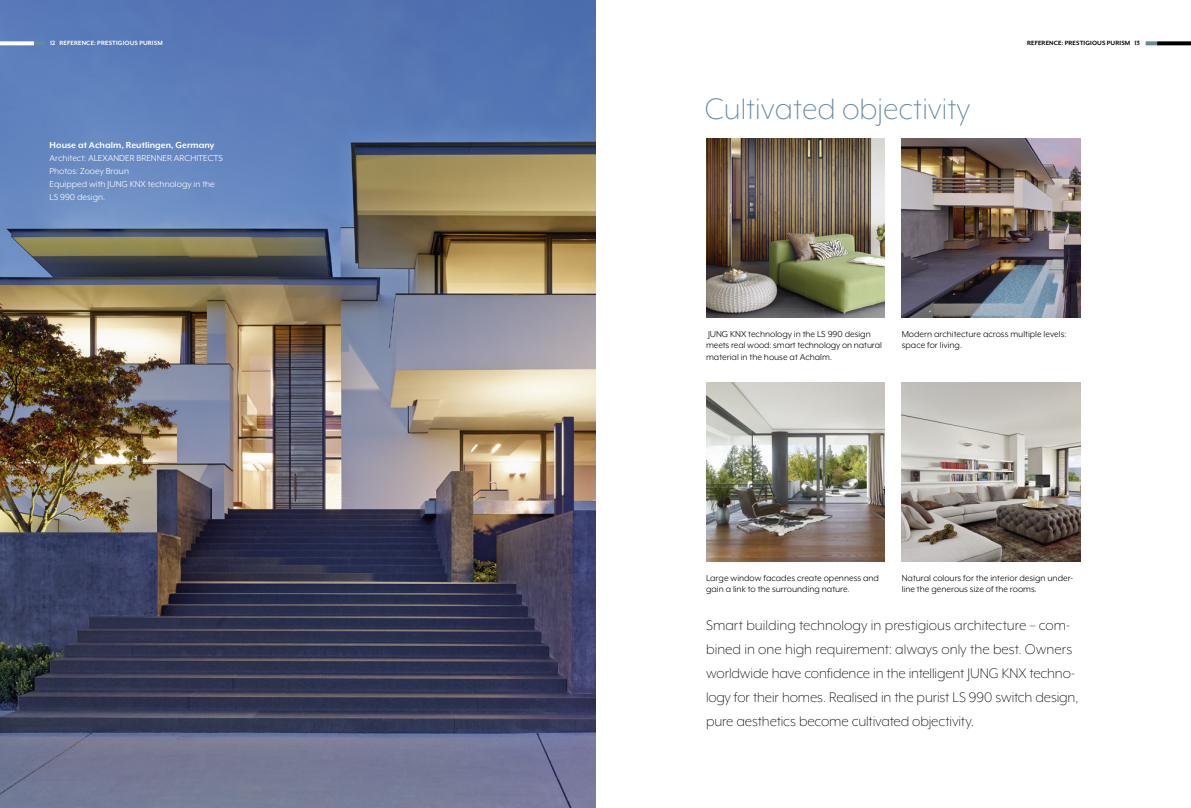
<style>
.page{position:relative;width:1191px;height:808px;background:#fff}
.page>*{position:absolute;margin:0;border:0;box-sizing:border-box;transform-origin:0 0}
.t1{font:300 34px "Mr Eaves XL Mod OT";color:#6588a1}
.t2{font:300 16px/24px "Mr Eaves XL Mod OT";letter-spacing:-.005em;color:#000}
.t3{font:10px/11.5px "Mr Eaves XL Mod OT";color:#000}
.t4{font:10px/13px "Mr Eaves XL Mod OT";color:#fff}
.t5{font:700 10px "Mr Eaves XL Mod OT";letter-spacing:.005em;color:#fff}
.t6{font:700 7px "Mr Eaves XL Mod OT";letter-spacing:.02em;color:#fff}
.t7{font:700 7px "Mr Eaves XL Mod OT";letter-spacing:.02em;color:#000}
</style>
<div class="page">
<img style="left:0;top:0;width:595px;height:808px">
<img style="left:706px;top:383px;width:178px;height:178px">
<img style="left:706px;top:139px;width:178px;height:178px">
<img style="left:901px;top:139px;width:179px;height:178px">
<img style="left:901px;top:383px;width:179px;height:178px">
<svg style="left:1145px;top:41px;width:12px;height:4px"></svg>
<svg style="left:1157px;top:41px;width:34px;height:4px"></svg>
<hr style="left:34px;top:41px;width:11px;height:4px;background:#6588a1">
<svg style="left:0;top:41px;width:34px;height:4px"></svg>
<p class="t6" style="left:50px;top:40px;width:114px">12 REFERENCE: PRESTIGIOUS PURISM</p>
<p class="t7" style="left:1027px;top:40px;width:114px">REFERENCE: PRESTIGIOUS PURISM 13</p>
<p class="t5" style="left:50px;top:140px;width:166px">House at Achalm, Reutlingen, Germany</p>
<p class="t4" style="left:50px;top:151px;width:175px">Architect: ALEXANDER BRENNER ARCHITECTS<br>Photos: Zooey Braun<br>Equipped with JUNG KNX technology in the<br>LS 990 design.</p>
<h1 class="t1" style="left:704px;top:92px;width:267px">Cultivated objectivity</h1>
<p class="t3" style="left:706px;top:328px;width:177px">JUNG KNX technology in the LS 990 design meets real wood: smart technology on natural material in the house at Achalm.</p>
<p class="t3" style="left:901px;top:328px;width:166px">Modern architecture across multiple levels: space for living.</p>
<p class="t3" style="left:706px;top:572px;width:174px">Large window facades create openness and gain a link to the surrounding nature.</p>
<p class="t3" style="left:901px;top:572px;width:173px">Natural colours for the interior design under&shy;line the generous size of the rooms.</p>
<p class="t2" style="left:706px;top:613px;width:373px">Smart building technology in prestigious architecture – com&shy;bined in one high requirement: always only the best. Owners worldwide have confidence in the intelligent JUNG KNX techno&shy;logy for their homes. Realised in the purist LS 990 switch design, pure aesthetics become cultivated objectivity.</p>
</div>
